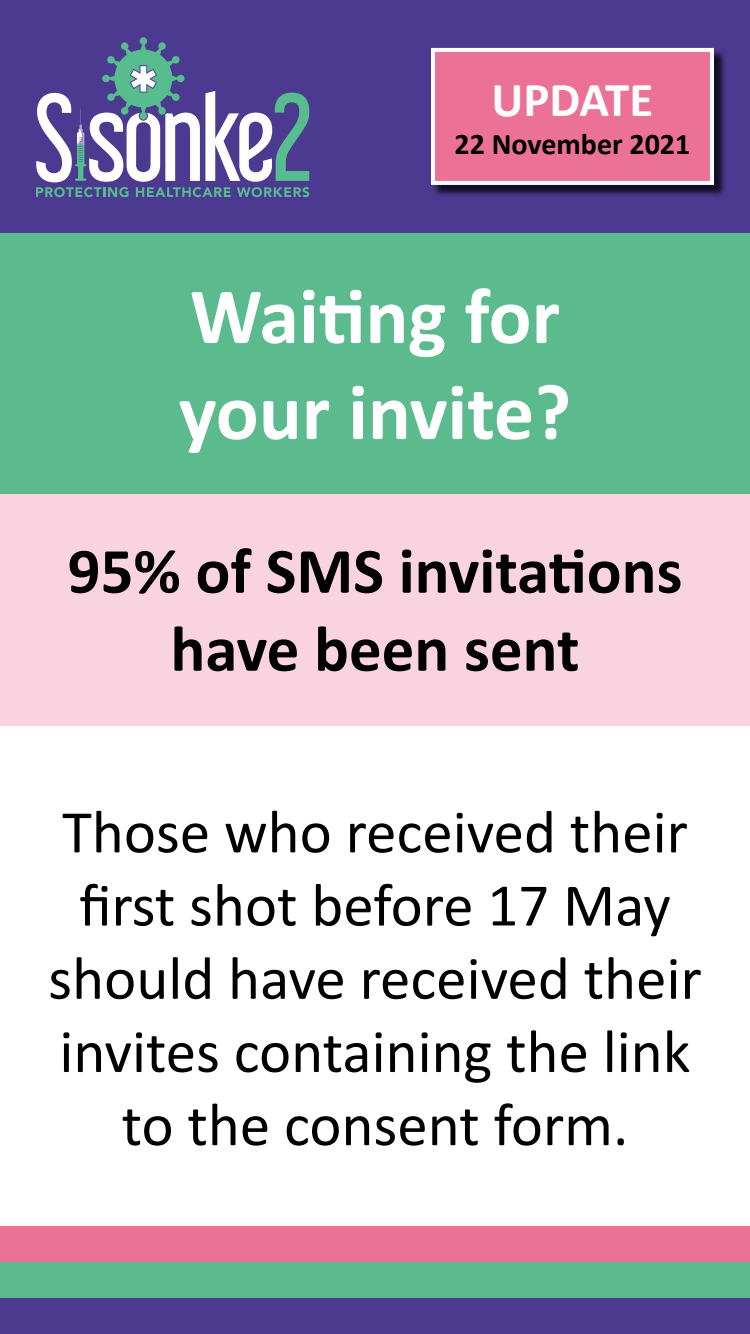
<style>
.page{position:relative;width:750px;height:1334px;background:#fff}
.page>*{position:absolute;margin:0;border:0;box-sizing:border-box;transform-origin:0 0}
.heading{font:700 80px/96px "Calibri";color:#fff}
.body{font:700 65px/78px "Calibri";color:#000;text-align:center}
.body-2{font:61px/73.2px "Calibri";color:#000;text-align:center}
.t1{font:700 49px "Calibri";color:#fff}
.t2{font:700 30px "Calibri";color:#000}
</style>
<div class="page">
<div style="left:0;top:0;width:750px;height:233px;background:#4c3990"></div>
<div style="left:432px;top:49px;width:294px;height:148px;background:#000;opacity:.75"></div>
<div style="left:433px;top:50px;width:279px;height:133px;background:#ec7196"></div>
<div style="left:431px;top:48px;width:283px;height:137px;border:4px solid #fff"></div>
<div style="left:0;top:1298px;width:750px;height:36px;background:#4c3990"></div>
<svg style="left:36px;top:37px;width:273px;height:160px"></svg>
<div style="left:0;top:233px;width:750px;height:261px;background:#5bbb8e"></div>
<div style="left:0;top:494px;width:750px;height:232px;background:#f9d4e0"></div>
<div style="left:0;top:1262px;width:750px;height:36px;background:#5bbb8e"></div>
<div style="left:0;top:1226px;width:750px;height:36px;background:#ec7196"></div>
<p class="t1" style="left:492px;top:65px;width:163px">UPDATE</p>
<p class="t2" style="left:455px;top:123px;width:237px">22 November 2021</p>
<p class="heading" style="left:179px;top:267px;width:394px">Waiting for your invite?</p>
<p class="body" style="left:68px;top:531px;width:616px">95% of SMS invitations have been sent</p>
<p class="body-2" style="left:48px;top:794px;width:655px">Those who received their first shot before 17 May should have received their invites containing the link to the consent form.</p>
</div>
